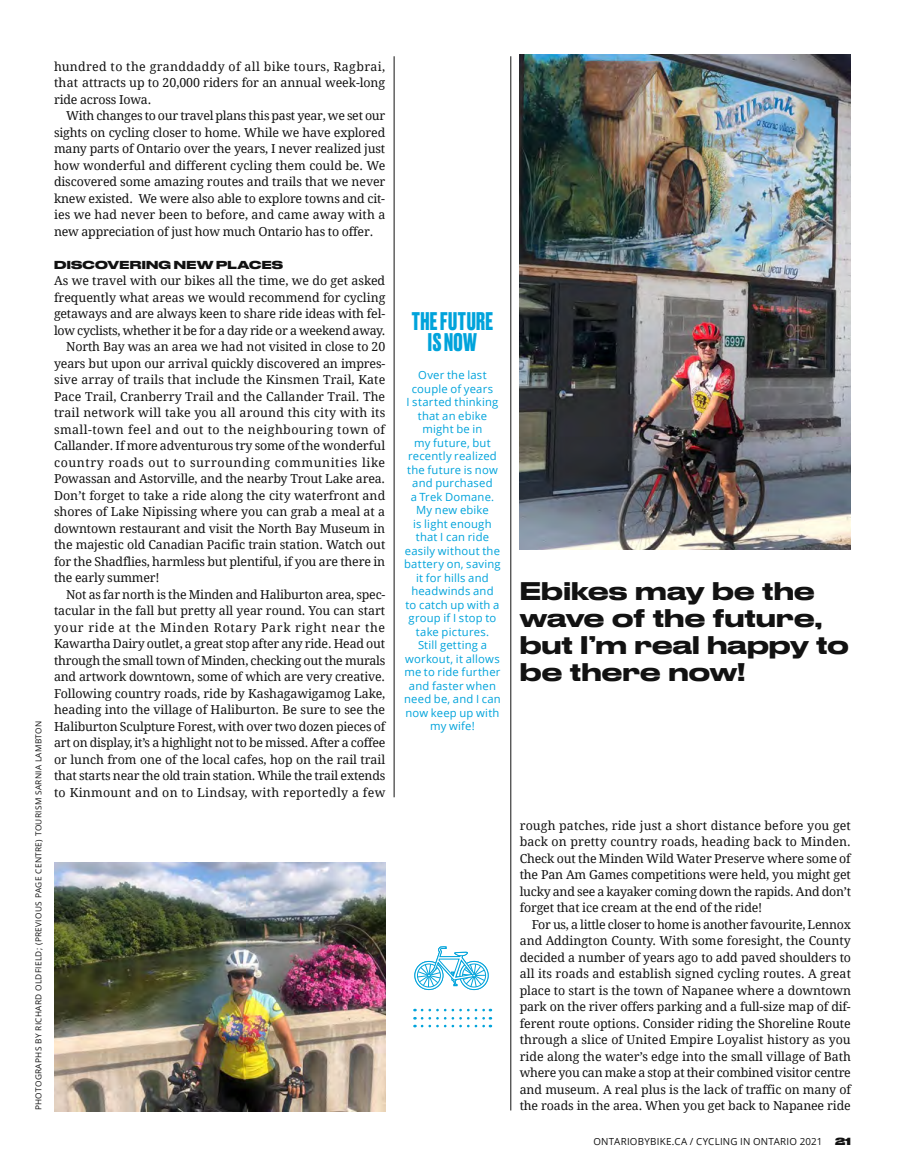
<style>
.page{position:relative;width:905px;height:1175px;background:#fff}
.page>*{position:absolute;margin:0;border:0;box-sizing:border-box;transform-origin:0 0}
.t1{font:500 expanded 24px/27px "Druk";letter-spacing:.005em;color:#121212}
.t2{font:700 24px/21px "Druk";letter-spacing:.02em;color:#00a3db;text-align:center}
.t3{font:12.3px/16.5px "Droid Serif";letter-spacing:-.01em;color:#121212;text-align:justify}
.t4{font:12.3px "Droid Serif";letter-spacing:.01em;color:#121212}
.t5{font:12.3px "Droid Serif";letter-spacing:.015em;color:#121212}
.t6{font:12.3px "Droid Serif";letter-spacing:.035em;color:#121212}
.t7{font:12.3px "Droid Serif";letter-spacing:.045em;color:#121212}
.t8{font:12.3px "Droid Serif";letter-spacing:.02em;color:#121212}
.t9{font:12.3px "Droid Serif";letter-spacing:.05em;color:#121212}
.t10{font:11.25px/13.5px "Open Sans";letter-spacing:.02em;color:#00a3db;text-align:center}
.t11{font:700 10.8px "Druk Wide";letter-spacing:.025em;color:#121212}
.t12{font:9.75px "Open Sans";letter-spacing:.025em;color:#121212}
.t13{font:800 9.75px "Druk Wide";color:#121212}
.t14{font:8.25px "Open Sans";letter-spacing:.04em;color:#121212}
</style>
<div class="page">
<hr style="left:394px;top:56px;width:1px;height:741px;background:#121212">
<hr style="left:510px;top:56px;width:1px;height:1054px;background:#121212">
<img style="left:519px;top:54px;width:331px;height:495px">
<img style="left:54px;top:862px;width:331px;height:249px">
<svg style="left:422px;top:1008px;width:69px;height:3px"></svg>
<svg style="left:422px;top:1017px;width:69px;height:10px"></svg>
<svg style="left:414px;top:946px;width:75px;height:45px"></svg>
<p class="t14" style="left:33px;top:1110px;width:391px;rotate:-90deg">PHOTOGRAPHS BY RICHARD OLDFIELD; (PREVIOUS PAGE CENTRE) TOURISM SARNIA LAMBTON</p>
<p class="t3" style="left:54px;top:58px;width:333px">hundred to the granddaddy of all bike tours, Ragbrai, that attracts up to 20,000 riders for an annual week-long ride across Iowa.</p>
<p class="t3" style="left:54px;top:107px;width:333px;text-indent:12px">With changes to our travel plans this past year, we set our sights on cycling closer to home. While we have explored many parts of Ontario over the years, I never realized just how wonderful and different cycling them could be. We discovered some amazing routes and trails that we never knew existed. We were also able to explore towns and cit&shy;ies we had never been to before, and came away with a new appreciation of just how much Ontario has to offer.</p>
<p class="t11" style="left:54px;top:256px;width:231px">DISCOVERING NEW PLACES</p>
<p class="t3" style="left:54px;top:272px;width:333px">As we travel with our bikes all the time, we do get asked</p>
<p class="t3" style="left:54px;top:289px;width:333px">frequently what areas we would recommend for cycling</p>
<p class="t3" style="left:54px;top:305px;width:332px">getaways and are always keen to share ride ideas with fel-</p>
<p class="t3" style="left:54px;top:322px;width:333px">low cyclists, whether it be for a day ride or a weekend away.</p>
<p class="t3" style="left:66px;top:338px;width:321px">North Bay was an area we had not visited in close to 20</p>
<p class="t3" style="left:54px;top:355px;width:333px">years but upon our arrival quickly discovered an impres-</p>
<p class="t4" style="left:54px;top:371px;width:333px">sive array of trails that include the Kinsmen Trail, Kate</p>
<p class="t3" style="left:54px;top:387px;width:333px">Pace Trail, Cranberry Trail and the Callander Trail. The</p>
<p class="t5" style="left:54px;top:404px;width:333px">trail network will take you all around this city with its</p>
<p class="t6" style="left:54px;top:421px;width:332px">small-town feel and out to the neighbouring town of</p>
<p class="t3" style="left:54px;top:437px;width:332px">Callander. If more adventurous try some of the wonderful</p>
<p class="t7" style="left:54px;top:454px;width:333px">country roads out to surrounding communities like</p>
<p class="t3" style="left:54px;top:470px;width:332px">Powassan and Astorville, and the nearby Trout Lake area.</p>
<p class="t3" style="left:54px;top:486px;width:333px">Don’t forget to take a ride along the city waterfront and</p>
<p class="t3" style="left:54px;top:503px;width:332px">shores of Lake Nipissing where you can grab a meal at a</p>
<p class="t3" style="left:54px;top:519px;width:332px">downtown restaurant and visit the North Bay Museum in</p>
<p class="t3" style="left:54px;top:536px;width:333px">the majestic old Canadian Pacific train station. Watch out</p>
<p class="t3" style="left:54px;top:552px;width:332px">for the Shadflies, harmless but plentiful, if you are there in</p>
<p class="t3" style="left:54px;top:569px;width:107px">the early summer!</p>
<p class="t3" style="left:66px;top:585px;width:321px">Not as far north is the Minden and Haliburton area, spec-</p>
<p class="t3" style="left:54px;top:602px;width:333px">tacular in the fall but pretty all year round. You can start</p>
<p class="t9" style="left:54px;top:619px;width:332px">your ride at the Minden Rotary Park right near the</p>
<p class="t3" style="left:54px;top:635px;width:332px">Kawartha Dairy outlet, a great stop after any ride. Head out</p>
<p class="t3" style="left:54px;top:651px;width:333px">through the small town of Minden, checking out the murals</p>
<p class="t3" style="left:54px;top:668px;width:332px">and artwork downtown, some of which are very creative.</p>
<p class="t3" style="left:54px;top:684px;width:333px">Following country roads, ride by Kashagawigamog Lake,</p>
<p class="t3" style="left:54px;top:701px;width:332px">heading into the village of Haliburton. Be sure to see the</p>
<p class="t3" style="left:54px;top:717px;width:333px">Haliburton Sculpture Forest, with over two dozen pieces of</p>
<p class="t3" style="left:54px;top:734px;width:333px">art on display, it’s a highlight not to be missed. After a coffee</p>
<p class="t3" style="left:54px;top:750px;width:333px">or lunch from one of the local cafes, hop on the rail trail</p>
<p class="t3" style="left:54px;top:767px;width:333px">that starts near the old train station. While the trail extends</p>
<p class="t8" style="left:54px;top:783px;width:333px">to Kinmount and on to Lindsay, with reportedly a few</p>
<h1 class="t2" style="left:412px;top:309px;width:83px">THE FUTURE<br>IS NOW</h1>
<p class="t10" style="left:404px;top:368px;width:98px">Over the last couple of years<br>I started thinking that an ebike might be in<br>my future, but recently realized the future is now and purchased<br>a Trek Domane.<br>My new ebike<br>is light enough that I can ride easily without the battery on, saving it for hills and headwinds and<br>to catch up with a group if I stop to take pictures.<br>Still getting a workout, it allows me to ride further and faster when need be, and I can now keep up with my wife!</p>
<h1 class="t1" style="left:519px;top:575px;width:330px">Ebikes may be the wave of the future, but I’m real happy to be there now!</h1>
<p class="t3" style="left:519px;top:817px;width:333px">rough patches, ride just a short distance before you get back on pretty country roads, heading back to Minden.<br>Check out the Minden Wild Water Preserve where some of the Pan Am Games competitions were held, you might get lucky and see a kayaker coming down the rapids. And don’t forget that ice cream at the end of the ride!</p>
<p class="t3" style="left:519px;top:915px;width:333px;text-indent:12px">For us, a little closer to home is another favourite, Lennox and Addington County. With some foresight, the County decided a number of years ago to add paved shoulders to all its roads and establish signed cycling routes. A great place to start is the town of Napanee where a downtown park on the river offers parking and a full-size map of dif&shy;ferent route options. Consider riding the Shoreline Route through a slice of United Empire Loyalist history as you ride along the water’s edge into the small village of Bath where you can make a stop at their combined visitor centre and museum. A real plus is the lack of traffic on many of the roads in the area. When you get back to Napanee ride</p>
<p class="t12" style="left:593px;top:1134px;width:230px">ONTARIOBYBIKE.CA / CYCLING IN ONTARIO 2021</p>
<p class="t13" style="left:835px;top:1133px;width:17px">21</p>
</div>
